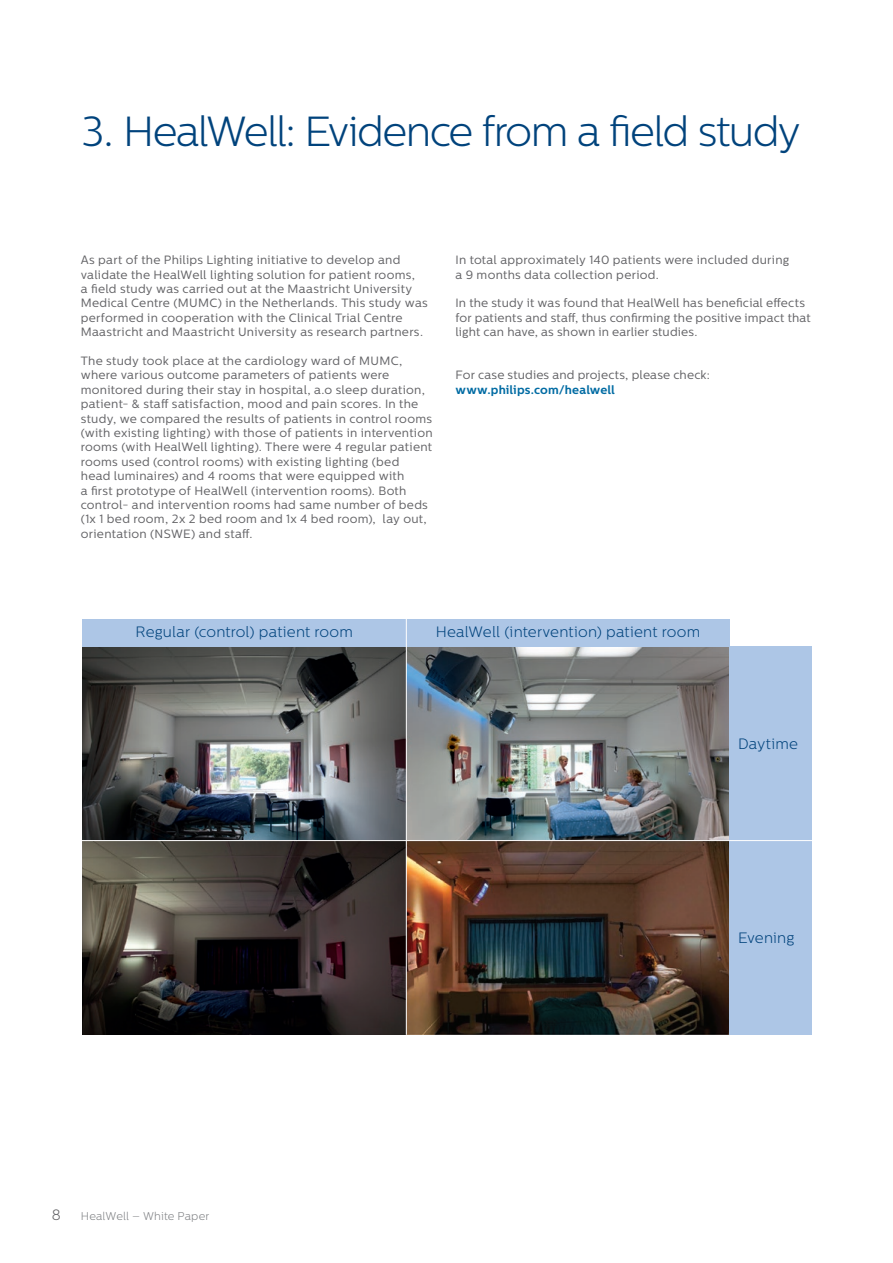
<style>
.page{position:relative;width:893px;height:1263px;background:#fff}
.page>*{position:absolute;margin:0;border:0;box-sizing:border-box;transform-origin:0 0}
.t1{font:300 42px "Centrale Sans";letter-spacing:-.04em;color:#01437c}
.t2{font:300 15px "Centrale Sans";letter-spacing:.015em;color:#01437c}
.t3{font:300 15px "Centrale Sans";color:#636366}
.t4{font:12px/14.4px "Centrale Sans";letter-spacing:.02em;color:#636366}
.t5{font:700 12px "Centrale Sans";letter-spacing:.01em;color:#006ba3}
.t6{font:300 11.25px "Centrale Sans";letter-spacing:.015em;color:#808285}
</style>
<div class="page">
<img style="left:82px;top:647px;width:647px;height:388px">
<div style="left:82px;top:619px;width:324px;height:28px;background:#adc6e6"></div>
<div style="left:729px;top:646px;width:83px;height:194px;background:#adc6e6"></div>
<div style="left:729px;top:840px;width:83px;height:195px;background:#adc6e6"></div>
<div style="left:406px;top:619px;width:323px;height:28px;background:#adc6e6"></div>
<hr style="left:81px;top:840px;width:733px;height:1px;background:#fff">
<hr style="left:406px;top:617px;width:1px;height:418px;background:#fff">
<h1 class="t1" style="left:81px;top:108px;width:722px">3. HealWell: Evidence from a field study</h1>
<p class="t4" style="left:81px;top:253px;width:349px">As part of the Philips Lighting initiative to develop and validate the HealWell lighting solution for patient rooms,<br>a field study was carried out at the Maastricht University Medical Centre (MUMC) in the Netherlands. This study was performed in cooperation with the Clinical Trial Centre Maastricht and Maastricht University as research partners.</p>
<p class="t4" style="left:81px;top:354px;width:353px">The study took place at the cardiology ward of MUMC, where various outcome parameters of patients were monitored during their stay in hospital, a.o sleep duration, patient- &amp; staff satisfaction, mood and pain scores. In the study, we compared the results of patients in control rooms (with existing lighting) with those of patients in intervention rooms (with HealWell lighting). There were 4 regular patient rooms used (control rooms) with existing lighting (bed<br>head luminaires) and 4 rooms that were equipped with<br>a first prototype of HealWell (intervention rooms). Both control- and intervention rooms had same number of beds (1x 1 bed room, 2x 2 bed room and 1x 4 bed room), lay out, orientation (NSWE) and staff.</p>
<p class="t4" style="left:455px;top:253px;width:335px">In total approximately 140 patients were included during a 9 months data collection period.</p>
<p class="t4" style="left:455px;top:296px;width:357px">In the study it was found that HealWell has beneficial effects for patients and staff, thus confirming the positive impact that light can have, as shown in earlier studies.</p>
<p class="t4" style="left:455px;top:368px;width:256px">For case studies and projects, please check:</p>
<p class="t5" style="left:455px;top:382px;width:161px">www.philips.com/healwell</p>
<p class="t2" style="left:136px;top:623px;width:219px">Regular (control) patient room</p>
<p class="t2" style="left:436px;top:623px;width:266px">HealWell (intervention) patient room</p>
<p class="t2" style="left:738px;top:735px;width:62px">Daytime</p>
<p class="t2" style="left:738px;top:929px;width:58px">Evening</p>
<p class="t3" style="left:52px;top:1207px;width:11px">8</p>
<p class="t6" style="left:81px;top:1210px;width:130px">HealWell – White Paper</p>
</div>
